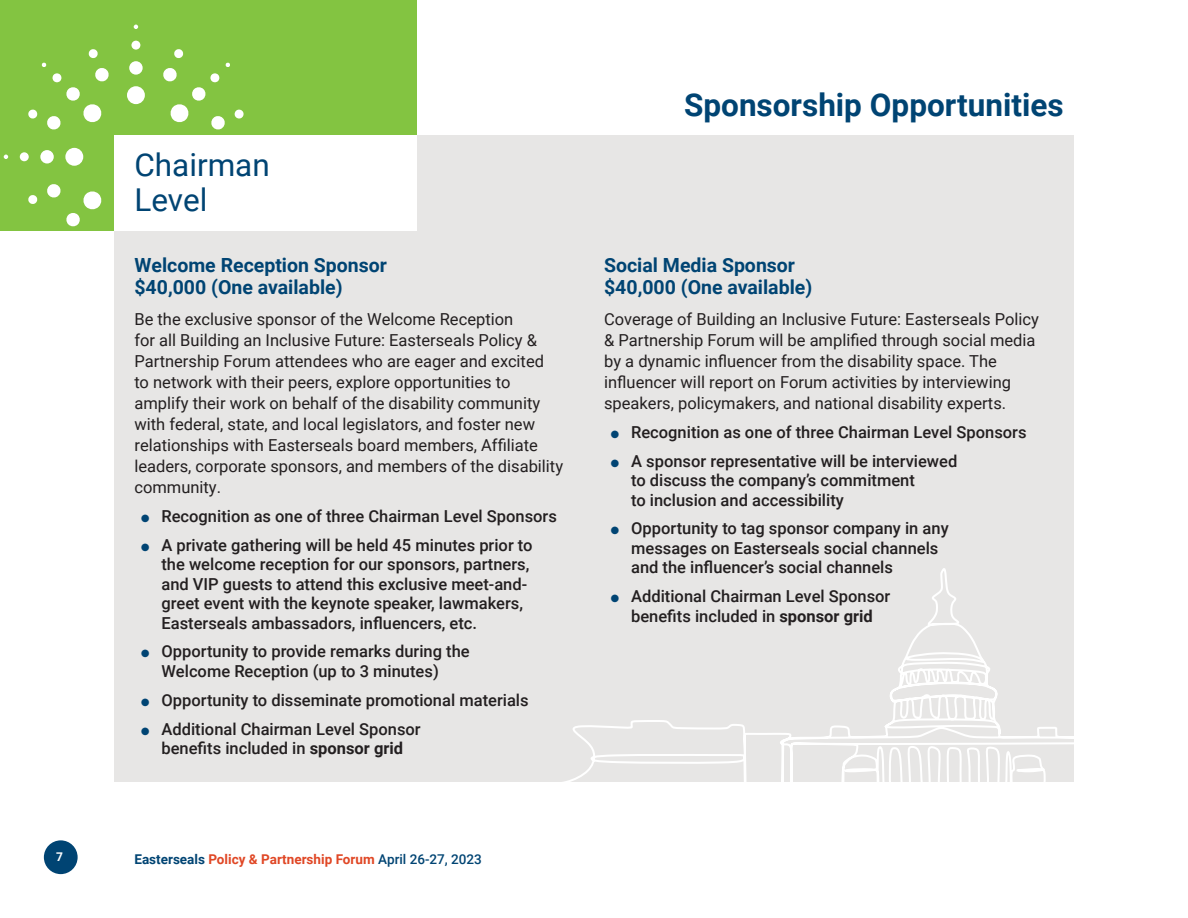
<style>
.page{position:relative;width:1188px;height:918px;background:#fff}
.page>*{position:absolute;margin:0;border:0;box-sizing:border-box;transform-origin:0 0}
.t1{font:700 31.5px "Roboto";color:#004473}
.t2{font:31.5px/34.5px "Roboto";color:#004473}
.t3{font:700 19.5px/22.5px "Roboto";color:#004473}
.t4{font:500 16.5px/19.5px "Roboto";color:#231f20}
.t5{font:16.5px/21px "Roboto";color:#231f20}
.t6{font:700 13.5px "Roboto";color:#e04725}
.t7{font:700 12px "Roboto";color:#fff}
.s1{color:#004473}
.s2{font-weight:700}
.s3{font-weight:500;color:#004473}
</style>
<div class="page">
<div style="left:114px;top:136px;width:960px;height:646px;background:#e7e6e5"></div>
<svg style="left:564px;top:568px;width:510px;height:214px"></svg>
<div style="left:0;top:0;width:416px;height:231px;background:#83c441"></div>
<div style="left:127px;top:86px;width:18px;height:18px;background:#fff;border-radius:50%"></div>
<div style="left:129px;top:61px;width:14px;height:14px;background:#fff;border-radius:50%"></div>
<div style="left:131px;top:41px;width:9px;height:9px;background:#fff;border-radius:50%"></div>
<svg style="left:134px;top:25px;width:4px;height:4px"></svg>
<svg style="left:28px;top:49px;width:81px;height:81px"></svg>
<div style="left:65px;top:148px;width:18px;height:18px;background:#fff;border-radius:50%"></div>
<div style="left:40px;top:150px;width:14px;height:14px;background:#fff;border-radius:50%"></div>
<div style="left:20px;top:152px;width:9px;height:9px;background:#fff;border-radius:50%"></div>
<svg style="left:4px;top:155px;width:4px;height:4px"></svg>
<svg style="left:47px;top:184px;width:55px;height:43px"></svg>
<svg style="left:28px;top:195px;width:10px;height:9px"></svg>
<svg style="left:163px;top:49px;width:81px;height:81px"></svg>
<div style="left:114px;top:136px;width:302px;height:95px;background:#fff"></div>
<div style="left:44px;top:840px;width:34px;height:34px;background:#004473;border-radius:50%"></div>
<h1 class="t2" style="left:134px;top:147px;width:137px">Chairman<br>Level</h1>
<h4 class="t3" style="left:134px;top:253px;width:254px">Welcome Reception Sponsor $40,000 (One available)</h4>
<p class="t5" style="left:134px;top:308px;width:430px">Be the exclusive sponsor of the Welcome Reception<br>for all Building an Inclusive Future: Easterseals Policy &amp; Partnership Forum attendees who are eager and excited<br>to network with their peers, explore opportunities to amplify their work on behalf of the disability community with federal, state, and local legislators, and foster new relationships with Easterseals board members, Affiliate leaders, corporate sponsors, and members of the disability community.</p>
<p class="t4" style="left:141px;top:505px;width:417px"><span class="s1">●</span> Recognition as one of three Chairman Level Sponsors</p>
<p class="t4" style="left:161px;top:534px;width:373px;text-indent:-20px"><span class="s1">●</span> A private gathering will be held 45 minutes prior to the welcome reception for our sponsors, partners, and VIP guests to attend this exclusive meet-and&shy;greet event with the keynote speaker, lawmakers, Easterseals ambassadors, influencers, etc.</p>
<p class="t4" style="left:161px;top:641px;width:310px;text-indent:-20px"><span class="s1">●</span> Opportunity to provide remarks during the<br>Welcome Reception (up to 3 minutes)</p>
<p class="t4" style="left:141px;top:690px;width:389px"><span class="s1">●</span> Opportunity to disseminate promotional materials</p>
<p class="t4" style="left:141px;top:719px;width:281px;text-align:center"><span class="s1">●</span> Additional Chairman Level Sponsor benefits included in <span class="s2">sponsor grid</span></p>
<p class="t7" style="left:56px;top:849px;width:8px">7</p>
<p class="t6" style="left:134px;top:850px;width:349px"><span class="s1">Easterseals</span> Policy &amp; Partnership Forum <span class="s3">April 26-27, 2023</span></p>
<h1 class="t1" style="left:684px;top:82px;width:381px">Sponsorship Opportunities</h1>
<h4 class="t3" style="left:604px;top:253px;width:210px">Social Media Sponsor $40,000 (One available)</h4>
<p class="t5" style="left:604px;top:308px;width:436px">Coverage of Building an Inclusive Future: Easterseals Policy &amp; Partnership Forum will be amplified through social media by a dynamic influencer from the disability space. The influencer will report on Forum activities by interviewing speakers, policymakers, and national disability experts.</p>
<p class="t4" style="left:611px;top:421px;width:417px"><span class="s1">●</span> Recognition as one of three Chairman Level Sponsors</p>
<p class="t4" style="left:631px;top:450px;width:328px;text-indent:-20px"><span class="s1">●</span> A sponsor representative will be interviewed to discuss the company’s commitment<br>to inclusion and accessibility</p>
<p class="t4" style="left:631px;top:518px;width:319px;text-indent:-20px"><span class="s1">●</span> Opportunity to tag sponsor company in any messages on Easterseals social channels and the influencer’s social channels</p>
<p class="t4" style="left:611px;top:586px;width:281px;text-align:center"><span class="s1">●</span> Additional Chairman Level Sponsor benefits included in <span class="s2">sponsor grid</span></p>
</div>
